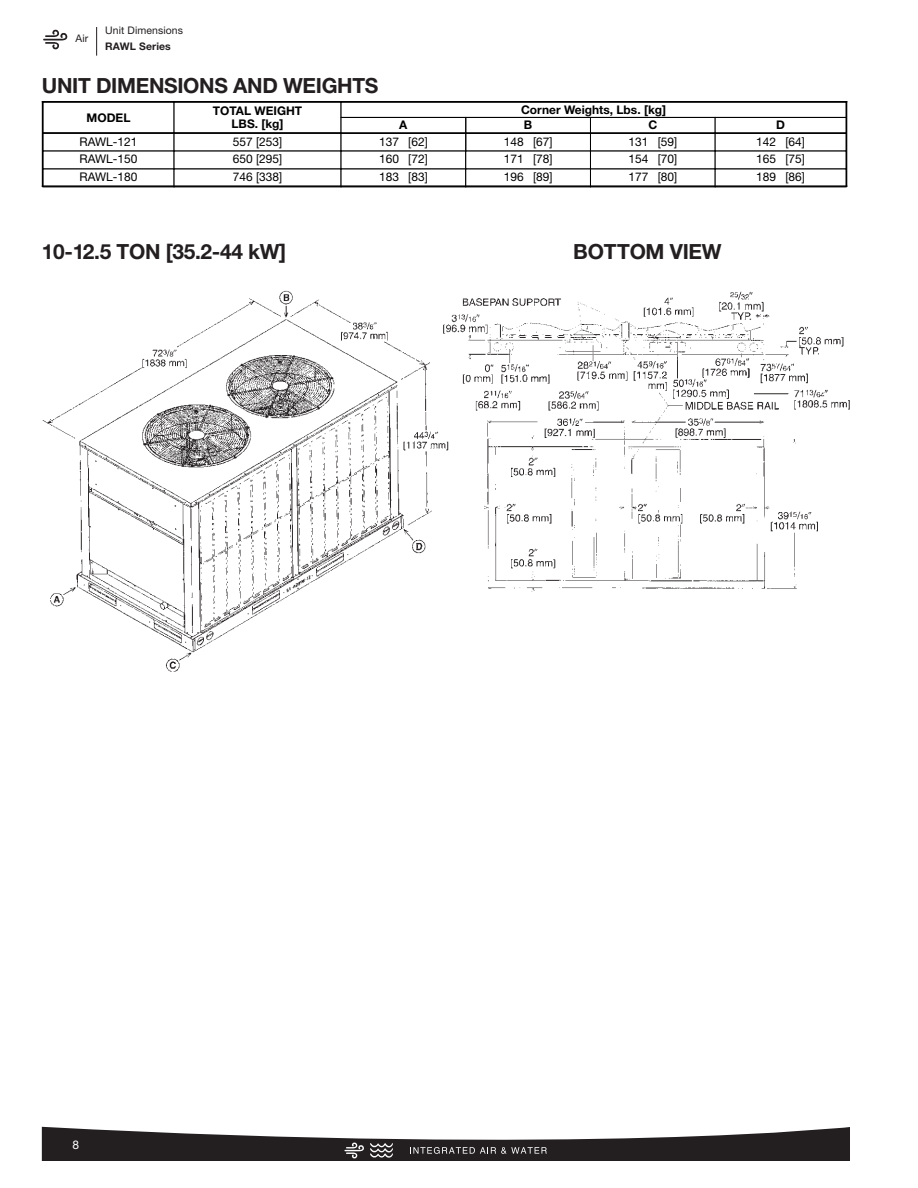
<style>
.page{position:relative;width:918px;height:1188px;background:#fff}
.page>*{position:absolute;margin:0;border:0;box-sizing:border-box;transform-origin:0 0}
.t1{font:700 20.85px "Helvetica Neue";letter-spacing:-.015em;color:#231f20}
.t2{font:12px "Helvetica Neue";color:#000}
.t3{font:700 12px/13.5px "Helvetica Neue";color:#000;text-align:center}
.t4{font:12px "Helvetica Neue";color:#fff}
.t5{font:10.5px "Helvetica Neue";letter-spacing:.01em;color:#231f20}
.t6{font:700 10.5px "Helvetica Neue";letter-spacing:.01em;color:#231f20}
</style>
<div class="page">
<svg style="left:42px;top:1127px;width:807px;height:34px"></svg>
<svg style="left:96px;top:27px;width:1px;height:29px"></svg>
<svg style="left:43px;top:30px;width:24px;height:19px"></svg>
<div style="left:43px;top:102px;width:131px;height:32px;border:1px solid #000"></div>
<div style="left:174px;top:102px;width:167px;height:32px;border:1px solid #000"></div>
<div style="left:341px;top:102px;width:506px;height:16px;border:1px solid #000"></div>
<div style="left:465px;top:117px;width:126px;height:17px;border:1px solid #000"></div>
<div style="left:590px;top:117px;width:126px;height:17px;border:1px solid #000"></div>
<div style="left:715px;top:117px;width:132px;height:17px;border:1px solid #000"></div>
<div style="left:341px;top:117px;width:125px;height:17px;border:1px solid #000"></div>
<hr style="left:42px;top:101px;width:805px;height:1px;background:#000">
<hr style="left:42px;top:185px;width:805px;height:2px;background:#000">
<hr style="left:42px;top:101px;width:1px;height:86px;background:#000">
<hr style="left:846px;top:101px;width:1px;height:86px;background:#000">
<hr style="left:43px;top:132px;width:804px;height:2px;background:#000">
<img style="left:42px;top:290px;width:396px;height:382px">
<img style="left:438px;top:291px;width:412px;height:301px">
<p class="t5" style="left:76px;top:35px;width:14px">Air</p>
<p class="t5" style="left:105px;top:27px;width:80px">Unit Dimensions</p>
<p class="t6" style="left:105px;top:42px;width:67px">RAWL Series</p>
<p class="t1" style="left:42px;top:78px;width:338px">UNIT DIMENSIONS AND WEIGHTS</p>
<p class="t3" style="left:521px;top:104px;width:147px">Corner Weights, Lbs. [kg]</p>
<p class="t3" style="left:87px;top:112px;width:45px">MODEL</p>
<p class="t3" style="left:213px;top:105px;width:91px">TOTAL WEIGHT<br>LBS. [kg]</p>
<p class="t2" style="left:80px;top:137px;width:59px">RAWL-121</p>
<p class="t2" style="left:233px;top:137px;width:51px">557 [253]</p>
<p class="t2" style="left:504px;top:137px;width:50px">148 [67]</p>
<p class="t2" style="left:628px;top:137px;width:50px">131 [59]</p>
<p class="t2" style="left:756px;top:137px;width:50px">142 [64]</p>
<p class="t3" style="left:399px;top:119px;width:10px">A</p>
<p class="t3" style="left:524px;top:119px;width:10px">B</p>
<p class="t3" style="left:648px;top:119px;width:10px">C</p>
<p class="t3" style="left:776px;top:119px;width:10px">D</p>
<p class="t2" style="left:379px;top:137px;width:50px">137 [62]</p>
<p class="t2" style="left:80px;top:155px;width:59px">RAWL-150</p>
<p class="t2" style="left:233px;top:155px;width:51px">650 [295]</p>
<p class="t2" style="left:379px;top:155px;width:50px">160 [72]</p>
<p class="t2" style="left:504px;top:155px;width:50px">171 [78]</p>
<p class="t2" style="left:628px;top:155px;width:50px">154 [70]</p>
<p class="t2" style="left:756px;top:155px;width:50px">165 [75]</p>
<p class="t2" style="left:80px;top:172px;width:59px">RAWL-180</p>
<p class="t2" style="left:233px;top:172px;width:51px">746 [338]</p>
<p class="t2" style="left:379px;top:172px;width:50px">183 [83]</p>
<p class="t2" style="left:504px;top:172px;width:50px">196 [89]</p>
<p class="t2" style="left:628px;top:172px;width:50px">177 [80]</p>
<p class="t2" style="left:756px;top:172px;width:50px">189 [86]</p>
<p class="t1" style="left:42px;top:244px;width:246px">10-12.5 TON [35.2-44 kW]</p>
<p class="t1" style="left:573px;top:244px;width:150px">BOTTOM VIEW</p>
<p class="t4" style="left:72px;top:1140px;width:8px">8</p>
</div>
